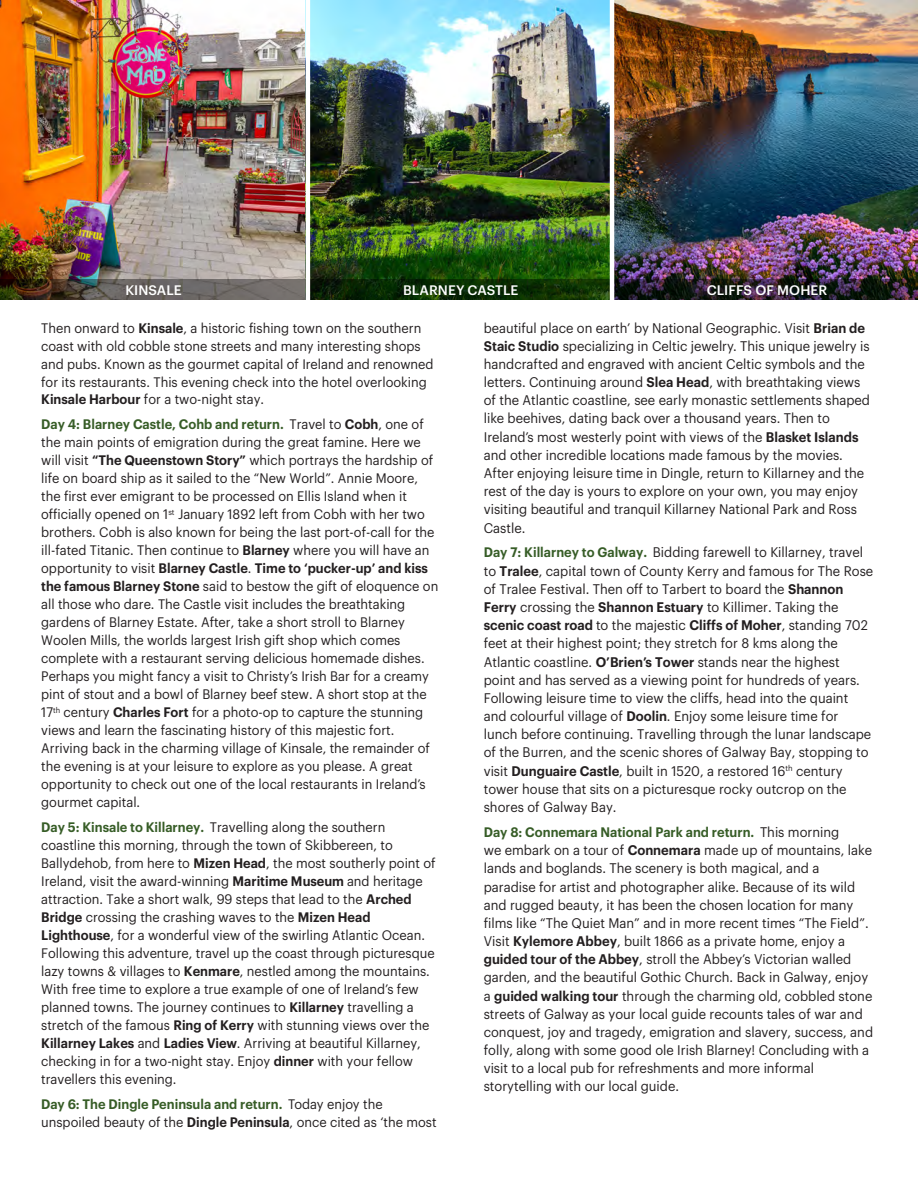
<style>
.page{position:relative;width:918px;height:1188px;background:#fff}
.page>*{position:absolute;margin:0;border:0;box-sizing:border-box;transform-origin:0 0}
.Body_Text{font:13.65px/18.1px "Graphik";color:#231f20;scale:.95 1}
.Body_Text-2{font:13.5px/18px "Graphik";color:#231f20;scale:.95 1}
.Body_Text-3{font:600 13.5px "Graphik";color:#375d27;scale:.95 1}
.t1{font:500 13.5px "Graphik";letter-spacing:.005em;color:#fff}
.s1{font-weight:600}
.s2{font-weight:600;color:#375d27}
.s3{font-size:13.5px}
.s4{font-weight:600;font-size:13.5px;color:#375d27}
.s5{font-weight:400;font-size:13.65px;color:#231f20}
</style>
<div class="page">
<img style="left:0;top:0;width:306px;height:279px">
<img style="left:614px;top:0;width:304px;height:279px">
<img style="left:310px;top:0;width:300px;height:279px">
<img style="left:0;top:279px;width:918px;height:20px">
<hr style="left:306px;top:0;width:4px;height:311px;background:#fff">
<hr style="left:610px;top:0;width:4px;height:313px;background:#fff">
<p class="t1" style="left:125px;top:279px;width:58px">KINSALE</p>
<p class="t1" style="left:403px;top:279px;width:117px">BLARNEY CASTLE</p>
<p class="t1" style="left:707px;top:279px;width:122px">CLIFFS OF MOHER</p>
<p class="Body_Text-2" style="left:41px;top:317px;width:415px">Then onward to <span class="s1">Kinsale</span>, a historic fishing town on the southern coast with old cobble stone streets and many interesting shops and pubs. Known as the gourmet capital of Ireland and renowned for its restaurants. This evening check into the hotel overlooking <span class="s1">Kinsale Harbour</span> for a two-night stay.</p>
<p class="Body_Text-2" style="left:41px;top:414px;width:420px"><span class="s2">Day 4: Blarney Castle, Cohb and return.</span> Travel to <span class="s1">Cobh</span>, one of the main points of emigration during the great famine. Here we will visit <span class="s1">“The Queenstown Story”</span> which portrays the hardship of life on board ship as it sailed to the “New World”. Annie Moore, the first ever emigrant to be processed on Ellis Island when it officially opened on 1<sup>st</sup> January 1892 left from Cobh with her two brothers. Cobh is also known for being the last port-of-call for the ill-fated Titanic. Then continue to <span class="s1">Blarney</span> where you will have an opportunity to visit <span class="s1">Blarney Castle</span>. <span class="s1">Time to ‘pucker-up’ and kiss the famous Blarney Stone</span> said to bestow the gift of eloquence on all those who dare. The Castle visit includes the breathtaking gardens of Blarney Estate. After, take a short stroll to Blarney Woolen Mills, the worlds largest Irish gift shop which comes complete with a restaurant serving delicious homemade dishes.<br>Perhaps you might fancy a visit to Christy’s Irish Bar for a creamy pint of stout and a bowl of Blarney beef stew. A short stop at the 17<sup>th</sup> century <span class="s1">Charles Fort</span> for a photo-op to capture the stunning views and learn the fascinating history of this majestic fort.<br>Arriving back in the charming village of Kinsale, the remainder of the evening is at your leisure to explore as you please. A great opportunity to check out one of the local restaurants in Ireland’s gourmet capital.</p>
<p class="Body_Text-2" style="left:41px;top:817px;width:417px"><span class="s2">Day 5: Kinsale to Killarney.</span> Travelling along the southern coastline this morning, through the town of Skibbereen, to Ballydehob, from here to <span class="s1">Mizen Head</span>, the most southerly point of Ireland, visit the award-winning <span class="s1">Maritime Museum</span> and heritage attraction. Take a short walk, 99 steps that lead to the <span class="s1">Arched Bridge</span> crossing the crashing waves to the <span class="s1">Mizen Head Lighthouse</span>, for a wonderful view of the swirling Atlantic Ocean.<br>Following this adventure, travel up the coast through picturesque lazy towns &amp; villages to <span class="s1">Kenmare</span>, nestled among the mountains.<br>With free time to explore a true example of one of Ireland’s few planned towns. The journey continues to <span class="s1">Killarney</span> travelling a stretch of the famous <span class="s1">Ring of Kerry</span> with stunning views over the <span class="s1">Killarney Lakes</span> and <span class="s1">Ladies View</span>. Arriving at beautiful Killarney, checking in for a two-night stay. Enjoy <span class="s1">dinner</span> with your fellow travellers this evening.</p>
<p class="Body_Text-2" style="left:41px;top:1094px;width:418px"><span class="s2">Day 6: The Dingle Peninsula and return.</span> Today enjoy the unspoiled beauty of the <span class="s1">Dingle Peninsula</span>, once cited as ‘the most</p>
<p class="Body_Text" style="left:484px;top:317px;width:408px"><span class="s3">beautiful</span> place on earth’ by National Geographic. Visit <span class="s1">Brian de Staic Studio</span> specializing in Celtic jewelry. This unique jewelry is handcrafted and engraved with ancient Celtic symbols and the letters. Continuing around <span class="s1">Slea Head</span>, with breathtaking views of the Atlantic coastline, see early monastic settlements shaped like beehives, dating back over a thousand years. Then to Ireland’s most westerly point with views of the <span class="s1">Blasket Islands </span>and other incredible locations made famous by the movies.<br>After enjoying leisure time in Dingle, return to Killarney and the rest of the day is yours to explore on your own, you may enjoy visiting beautiful and tranquil Killarney National Park and Ross Castle.</p>
<p class="Body_Text" style="left:484px;top:542px;width:412px"><span class="s4">Day 7: Killarney to Galway.</span> Bidding farewell to Killarney, travel to <span class="s1">Tralee</span>, capital town of County Kerry and famous for The Rose of Tralee Festival. Then off to Tarbert to board the <span class="s1">Shannon Ferry</span> crossing the <span class="s1">Shannon Estuary</span> to Killimer. Taking the <span class="s1">scenic coast road</span> to the majestic <span class="s1">Cliffs of Moher</span>, standing 702 feet at their highest point; they stretch for 8 kms along the Atlantic coastline. <span class="s1">O’Brien’s Tower</span> stands near the highest point and has served as a viewing point for hundreds of years.<br>Following leisure time to view the cliffs, head into the quaint and colourful village of <span class="s1">Doolin</span>. Enjoy some leisure time for lunch before continuing. Travelling through the lunar landscape of the Burren, and the scenic shores of Galway Bay, stopping to visit <span class="s1">Dunguaire Castle</span>, built in 1520, a restored 16<sup>th</sup> century tower house that sits on a picturesque rocky outcrop on the shores of Galway Bay.</p>
<p class="Body_Text-3" style="left:484px;top:822px;width:376px">Day 8: Connemara National Park and return. <span class="s5">This morning</span></p>
<p class="Body_Text" style="left:484px;top:840px;width:411px">we embark on a tour of <span class="s1">Connemara</span> made up of mountains, lake lands and boglands. The scenery is both magical, and a paradise for artist and photographer alike. Because of its wild and rugged beauty, it has been the chosen location for many films like “The Quiet Man” and in more recent times “The Field”.<br>Visit <span class="s1">Kylemore Abbey</span>, built 1866 as a private home, enjoy a <span class="s1">guided tour of the Abbey</span>, stroll the Abbey’s Victorian walled garden, and the beautiful Gothic Church. Back in Galway, enjoy a <span class="s1">guided walking tour</span> through the charming old, cobbled stone streets of Galway as your local guide recounts tales of war and conquest, joy and tragedy, emigration and slavery, success, and folly, along with some good ole Irish Blarney! Concluding with a visit to a local pub for refreshments and more informal storytelling with our local guide.</p>
</div>
